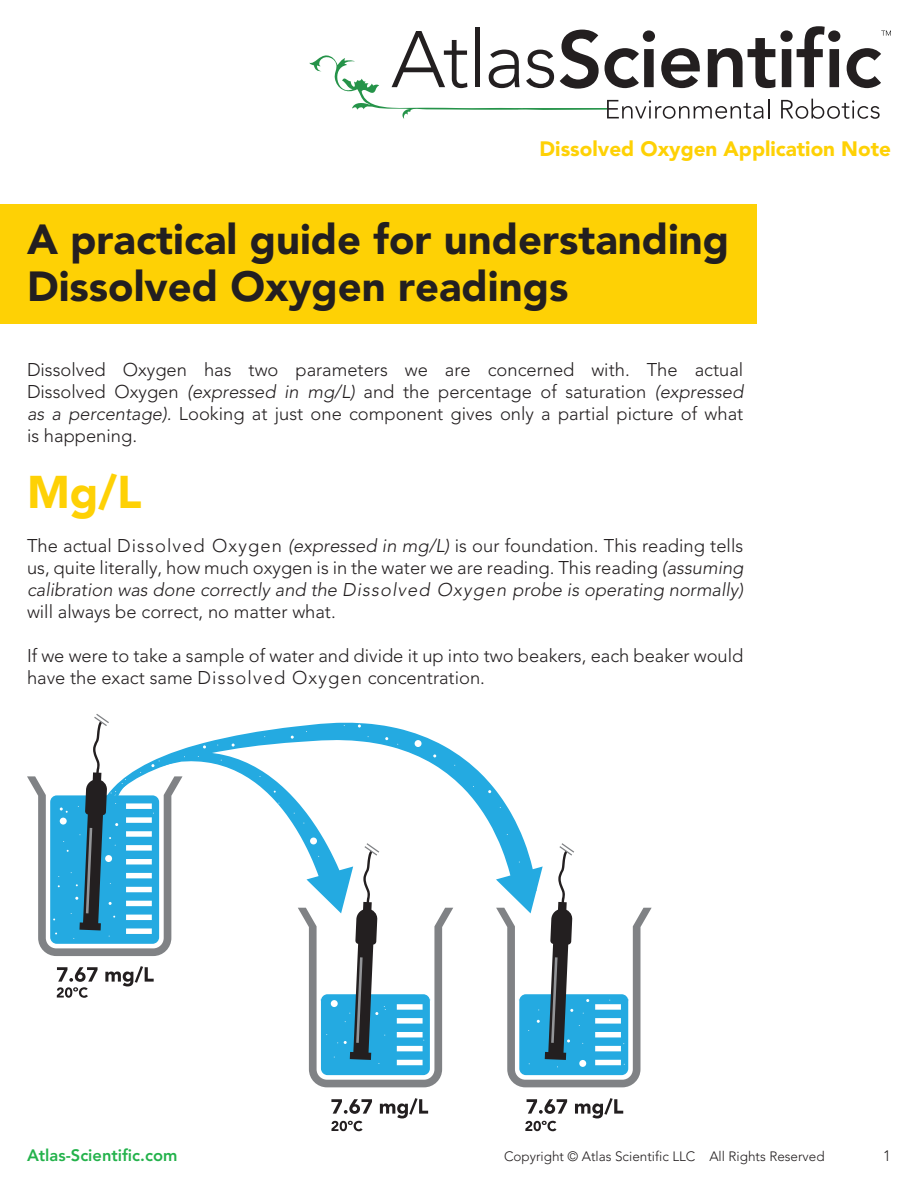
<style>
.page{position:relative;width:918px;height:1188px;background:#fff}
.page>*{position:absolute;margin:0;border:0;box-sizing:border-box;transform-origin:0 0}
.t1{font:900 45.45px "Avenir";color:#fed105}
.t2{font:900 41.7px/47.1px "Avenir";color:#231f20}
.t3{font:900 20.7px "Avenir";color:#fed105}
.t4{font:300 18.3px/22px "Avenir";color:#231f20;text-align:justify}
.t5{font:800 16.5px "Avenir";color:#23b24b}
.t6{font:300 15px "Avenir";color:#231f20}
.t7{font:300 13.5px "Avenir";color:#231f20}
.s1{font-style:italic}
</style>
<div class="page">
<svg style="left:309px;top:26px;width:582px;height:93px"></svg>
<div style="left:0;top:204px;width:757px;height:119px;background:#fed105"></div>
<svg style="left:331px;top:1099px;width:41px;height:15px"></svg>
<svg style="left:380px;top:1098px;width:48px;height:20px"></svg>
<svg style="left:331px;top:1121px;width:32px;height:10px"></svg>
<svg style="left:525px;top:1121px;width:31px;height:10px"></svg>
<svg style="left:527px;top:1099px;width:40px;height:15px"></svg>
<svg style="left:575px;top:1098px;width:48px;height:20px"></svg>
<svg style="left:455px;top:752px;width:70px;height:91px"></svg>
<svg style="left:496px;top:843px;width:156px;height:244px"></svg>
<svg style="left:27px;top:714px;width:428px;height:373px"></svg>
<p class="t3" style="left:540px;top:136px;width:353px">Dissolved Oxygen Application Note</p>
<h2 class="t2" style="left:27px;top:216px;width:704px">A practical guide for understanding<br>Dissolved Oxygen readings</h2>
<p class="t4" style="left:27px;top:359px;width:718px">Dissolved Oxygen has two parameters we are concerned with. The actual Dissolved Oxygen <span class="s1">(expressed in mg/L)</span> and the percentage of saturation <span class="s1">(expressed as a percentage).</span> Looking at just one component gives only a partial picture of what is happening.</p>
<h1 class="t1" style="left:27px;top:465px;width:116px">Mg/L</h1>
<p class="t4" style="left:27px;top:535px;width:718px">The actual Dissolved Oxygen <span class="s1">(expressed in mg/L)</span> is our foundation. This reading tells us, quite literally, how much oxygen is in the water we are reading. This reading <span class="s1">(assuming calibration was done correctly and the Dissolved Oxygen probe is operating normally)</span></p>
<p class="t4" style="left:27px;top:601px;width:310px">will always be correct, no matter what.</p>
<p class="t4" style="left:27px;top:645px;width:718px">If we were to take a sample of water and divide it up into two beakers, each beaker would have the exact same Dissolved Oxygen concentration.</p>
<p class="t5" style="left:27px;top:1145px;width:152px">Atlas-Scientific.com</p>
<p class="t7" style="left:504px;top:1148px;width:322px">Copyright © Atlas Scientific LLC All Rights Reserved</p>
<p class="t6" style="left:883px;top:1147px;width:9px">1</p>
</div>
